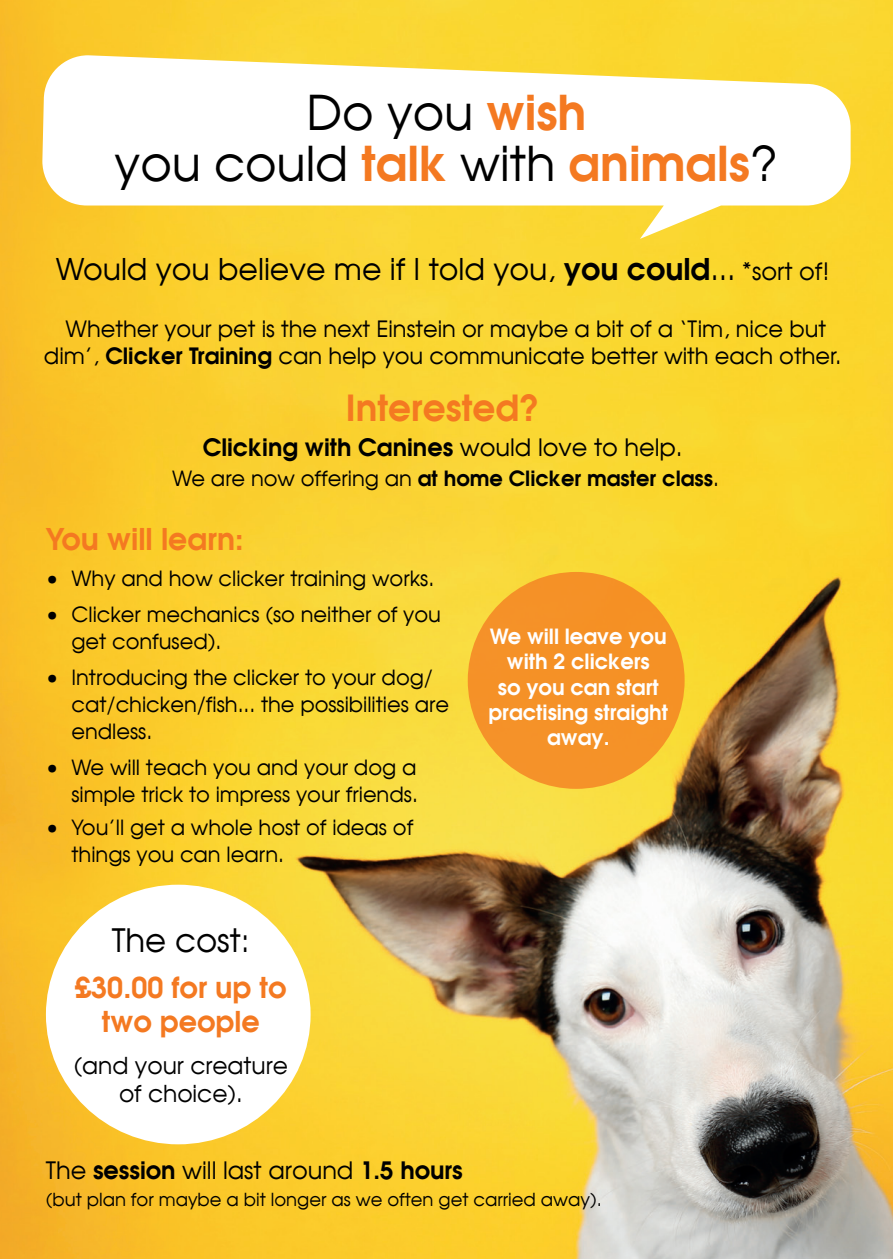
<style>
.page{position:relative;width:893px;height:1259px;background:#fff}
.page>*{position:absolute;margin:0;border:0;box-sizing:border-box;transform-origin:0 0}
.t1{font:48px "Avalon Plain";color:#000}
.t2{font:700 36px "Avalon";color:#f47921}
.t3{font:32.4px "Avalon Plain";color:#000}
.t4{font:30px "Avalon Plain";color:#000}
.t5{font:700 30px "Avalon";color:#f47921}
.t6{font:700 28.8px/34.5px "Avalon";color:#f47921;text-align:center}
.t7{font:700 24px "Avalon";color:#000}
.t8{font:24px "Avalon Plain";color:#000}
.t9{font:23.4px/27.9px "Avalon Plain";color:#000;text-align:center}
.t10{font:22.5px/27px "Avalon Plain";color:#000;text-align:center}
.t11{font:21px/27px "Avalon Plain";color:#000}
.t12{font:700 21px/25.2px "Avalon";color:#fff;text-align:center}
.t13{font:700 21px "Avalon";color:#000}
.t14{font:18px "Avalon Plain";color:#000}
.s1{font-family:"Avalon";font-weight:700;color:#f47921}
.s2{font-family:"Avalon";font-weight:700}
.s3{font-size:24px}
.s4{font-family:"Avalon Plain";font-weight:400}
</style>
<div class="page">
<img style="left:0;top:0;width:893px;height:1259px">
<svg style="left:42px;top:55px;width:809px;height:184px"></svg>
<div style="left:46px;top:884px;width:265px;height:260px;background:#fff;border-radius:50%"></div>
<div style="left:468px;top:572px;width:217px;height:217px;background:#f59127;border-radius:50%"></div>
<p class="t1" style="left:307px;top:82px;width:281px">Do you <span class="s1">wish</span></p>
<p class="t1" style="left:115px;top:133px;width:665px">you could <span class="s1">talk</span> with <span class="s1">animals</span>?</p>
<p class="t4" style="left:56px;top:250px;width:775px">Would you believe me if I told you, <span class="s2">you could</span>... <span class="s3">*sort of!</span></p>
<p class="t10" style="left:44px;top:315px;width:799px">Whether your pet is the next Einstein or maybe a bit of a ‘Tim, nice but dim’, <span class="s2">Clicker Training</span> can help you communicate better with each other.</p>
<p class="t2" style="left:346px;top:384px;width:195px">Interested?</p>
<p class="t7" style="left:203px;top:431px;width:481px">Clicking with Canines <span class="s4">would love to help.</span></p>
<p class="t13" style="left:172px;top:464px;width:548px"><span class="s4">We are now offering an</span> at home Clicker master class<span class="s4">.</span></p>
<p class="t5" style="left:46px;top:519px;width:199px">You will learn:</p>
<p class="t11" style="left:46px;top:565px;width:390px">• Why and how clicker training works.</p>
<p class="t11" style="left:71px;top:601px;width:371px;text-indent:-26px">• Clicker mechanics (so neither of you get confused).</p>
<p class="t11" style="left:71px;top:664px;width:379px;text-indent:-26px">• Introducing the clicker to your dog/ cat/chicken/fish... the possibilities are endless.</p>
<p class="t11" style="left:46px;top:754px;width:373px;text-align:right">• We will teach you and your dog a simple trick to impress your friends.</p>
<p class="t11" style="left:71px;top:814px;width:343px;text-indent:-26px">• You’ll get a whole host of ideas of things you can learn.</p>
<p class="t3" style="left:112px;top:920px;width:139px">The cost:</p>
<p class="t6" style="left:75px;top:969px;width:213px">£30.00 for up to two people</p>
<p class="t9" style="left:74px;top:1051px;width:216px">(and your creature of choice).</p>
<p class="t12" style="left:488px;top:623px;width:181px">We will leave you with 2 clickers<br>so you can start practising straight away.</p>
<p class="t8" style="left:46px;top:1155px;width:418px">The <span class="s2">session</span> will last around <span class="s2">1.5 hours</span></p>
<p class="t14" style="left:46px;top:1188px;width:557px">(but plan for maybe a bit longer as we often get carried away).</p>
</div>
